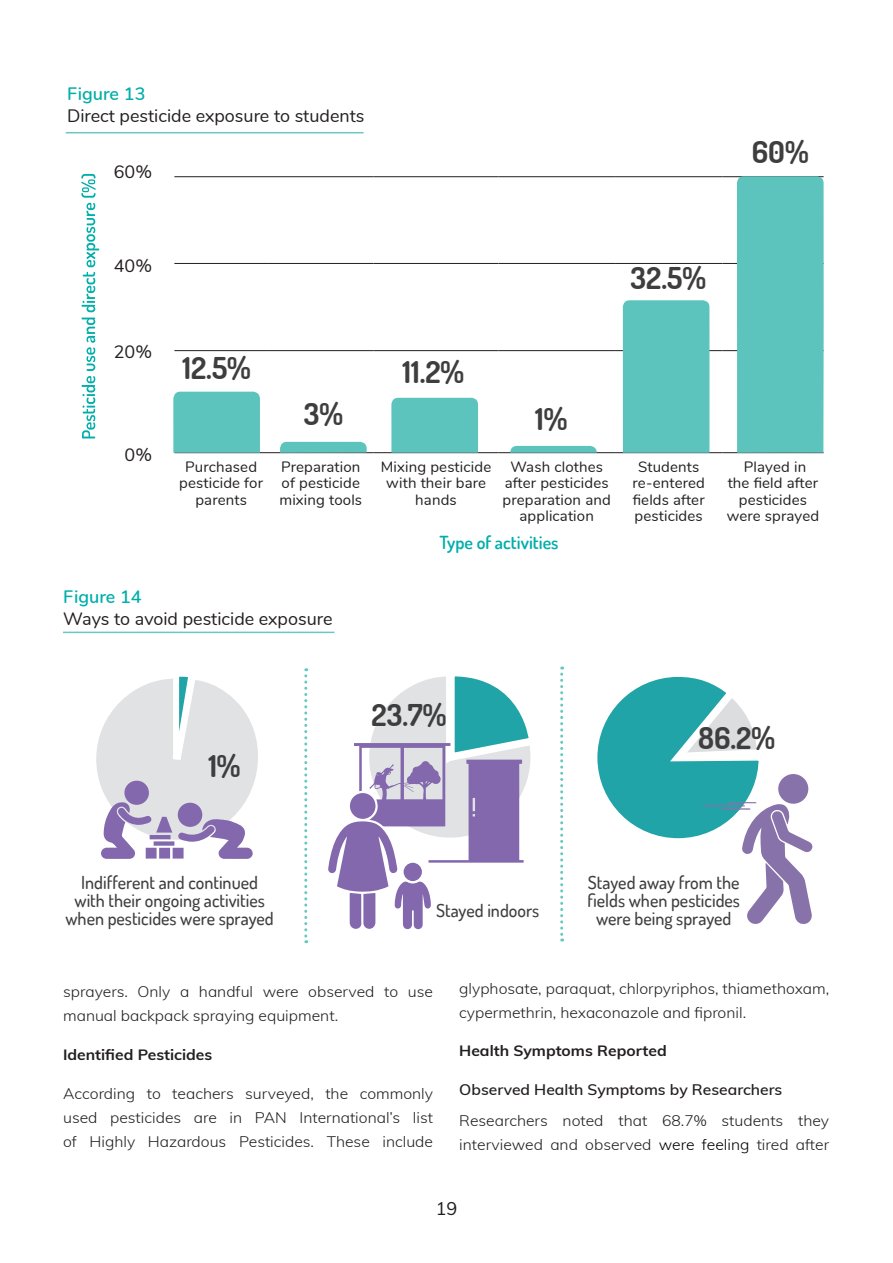
<style>
.page{position:relative;width:893px;height:1263px;background:#fff}
.page>*{position:absolute;margin:0;border:0;box-sizing:border-box;transform-origin:0 0}
.t1{font:700 30px "Dosis";color:#3e3e3f}
.t2{font:500 18px/18px "Dosis";color:#3e3e3f;text-align:center}
.t3{font:18px "Nunito";color:#231f20}
.t4{font:600 18px "Dosis";color:#00aeaa}
.t5{font:600 18px "Nunito";color:#00aeaa}
.t6{font:18px "Muli";color:#231f20}
.t7{font:300 15px/24px "Muli";color:#231f20;scale:1.05 1}
.t8{font:15px/16.5px "Nunito";letter-spacing:.01em;color:#231f20;text-align:center}
.t9{font:700 15px "Muli";color:#231f20;scale:1.05 1}
.t10{font:600 15px "Muli";color:#231f20;scale:1.05 1}
.s1{color:#000001}
</style>
<div class="page">
<hr style="left:174px;top:350px;width:94px;height:1px;background:#231f20">
<hr style="left:268px;top:350px;width:106px;height:1px;background:#231f20">
<hr style="left:374px;top:350px;width:124px;height:1px;background:#231f20">
<hr style="left:498px;top:350px;width:117px;height:1px;background:#231f20">
<hr style="left:615px;top:350px;width:107px;height:1px;background:#231f20">
<hr style="left:722px;top:350px;width:102px;height:1px;background:#231f20">
<hr style="left:174px;top:263px;width:94px;height:1px;background:#231f20">
<hr style="left:268px;top:263px;width:106px;height:1px;background:#231f20">
<hr style="left:374px;top:263px;width:124px;height:1px;background:#231f20">
<hr style="left:498px;top:263px;width:117px;height:1px;background:#231f20">
<hr style="left:615px;top:263px;width:107px;height:1px;background:#231f20">
<hr style="left:722px;top:263px;width:102px;height:1px;background:#231f20">
<hr style="left:174px;top:176px;width:94px;height:1px;background:#231f20">
<hr style="left:268px;top:176px;width:106px;height:1px;background:#231f20">
<hr style="left:374px;top:176px;width:124px;height:1px;background:#231f20">
<hr style="left:498px;top:176px;width:117px;height:1px;background:#231f20">
<hr style="left:615px;top:176px;width:107px;height:1px;background:#231f20">
<hr style="left:722px;top:176px;width:102px;height:1px;background:#231f20">
<hr style="left:174px;top:452px;width:94px;height:1px;background:#231f20">
<hr style="left:268px;top:452px;width:106px;height:1px;background:#231f20">
<hr style="left:374px;top:452px;width:124px;height:1px;background:#231f20">
<hr style="left:498px;top:452px;width:117px;height:1px;background:#231f20">
<hr style="left:615px;top:452px;width:107px;height:1px;background:#231f20">
<hr style="left:722px;top:452px;width:102px;height:1px;background:#231f20">
<div style="left:737px;top:176px;width:87px;height:277px;background:#5cc4bd"></div>
<div style="left:623px;top:300px;width:86px;height:153px;background:#5cc4bd"></div>
<div style="left:391px;top:398px;width:87px;height:55px;background:#5cc4bd"></div>
<div style="left:173px;top:392px;width:87px;height:61px;background:#5cc4bd"></div>
<svg style="left:280px;top:442px;width:87px;height:11px"></svg>
<svg style="left:510px;top:446px;width:87px;height:7px"></svg>
<hr style="left:66px;top:132px;width:298px;height:1px;background:#6ac8c2">
<svg style="left:81px;top:174px;width:18px;height:264px"></svg>
<hr style="left:63px;top:632px;width:271px;height:1px;background:#6ac8c2">
<svg style="left:328px;top:676px;width:203px;height:253px"></svg>
<svg style="left:597px;top:676px;width:215px;height:248px"></svg>
<svg style="left:96px;top:676px;width:162px;height:183px"></svg>
<svg style="left:304px;top:668px;width:3px;height:275px"></svg>
<svg style="left:560px;top:666px;width:3px;height:275px"></svg>
<p class="t5" style="left:67px;top:82px;width:80px">Figure 13</p>
<p class="t3" style="left:67px;top:103px;width:299px">Direct pesticide exposure to students</p>
<p class="t3" style="left:114px;top:159px;width:40px">60%</p>
<p class="t3" style="left:114px;top:254px;width:40px">40%</p>
<p class="t3" style="left:114px;top:339px;width:40px">20%</p>
<h1 class="t1" style="left:182px;top:348px;width:70px">12.5%</h1>
<h1 class="t1" style="left:304px;top:395px;width:41px">3%</h1>
<h1 class="t1" style="left:402px;top:352px;width:63px">11.2%</h1>
<h1 class="t1" style="left:535px;top:399px;width:34px">1%</h1>
<h1 class="t1" style="left:631px;top:259px;width:77px">32.5%</h1>
<h1 class="t1" style="left:752px;top:132px;width:58px">60%</h1>
<p class="t3" style="left:125px;top:443px;width:29px">0%</p>
<p class="t8" style="left:179px;top:458px;width:85px">Purchased pesticide for parents</p>
<p class="t8" style="left:279px;top:458px;width:84px;text-align:left">Preparation of pesticide mixing tools</p>
<p class="t8" style="left:381px;top:458px;width:112px">Mixing pesticide with their bare hands</p>
<p class="t8" style="left:503px;top:458px;width:110px">Wash clothes after pesticides preparation and application</p>
<p class="t8" style="left:632px;top:458px;width:74px">Students re-entered fields after pesticides</p>
<p class="t8" style="left:727px;top:458px;width:94px">Played in<br>the field after pesticides were sprayed</p>
<p class="t4" style="left:440px;top:530px;width:120px">Type of activities</p>
<p class="t5" style="left:63px;top:585px;width:80px">Figure 14</p>
<p class="t3" style="left:63px;top:606px;width:271px">Ways to avoid pesticide exposure</p>
<h1 class="t1" style="left:208px;top:746px;width:34px">1%</h1>
<p class="t2" style="left:65px;top:873px;width:210px">Indifferent and continued with their ongoing activities when pesticides were sprayed</p>
<h1 class="t1" style="left:372px;top:695px;width:76px">23.7%</h1>
<p class="t2" style="left:436px;top:900px;width:105px">Stayed indoors</p>
<h1 class="t1" style="left:698px;top:718px;width:79px">86.2%</h1>
<p class="t2" style="left:587px;top:873px;width:154px">Stayed away from the fields when pesticides were being sprayed</p>
<p class="t7" style="left:63px;top:979px;width:354px">sprayers. Only a handful were observed to use manual backpack spraying equipment.</p>
<p class="t9" style="left:63px;top:1045px;width:144px">Identified Pesticides</p>
<p class="t7" style="left:63px;top:1081px;width:354px;text-align:justify">According to teachers surveyed, the commonly used pesticides are in PAN International’s list of Highly Hazardous Pesticides. These include</p>
<p class="t7" style="left:459px;top:976px;width:354px">glyphosate, paraquat, chlorpyriphos, thiamethoxam, cypermethrin, hexaconazole and fipronil.</p>
<p class="t9" style="left:459px;top:1041px;width:199px">Health Symptoms Reported</p>
<p class="t10" style="left:459px;top:1080px;width:309px">Observed Health Symptoms by Researchers</p>
<p class="t7" style="left:459px;top:1108px;width:354px">Researchers noted that 68.7% students they interviewed and observed <span class="s1">were feeling</span> tired after</p>
<p class="t6" style="left:436px;top:1197px;width:23px">19</p>
</div>
